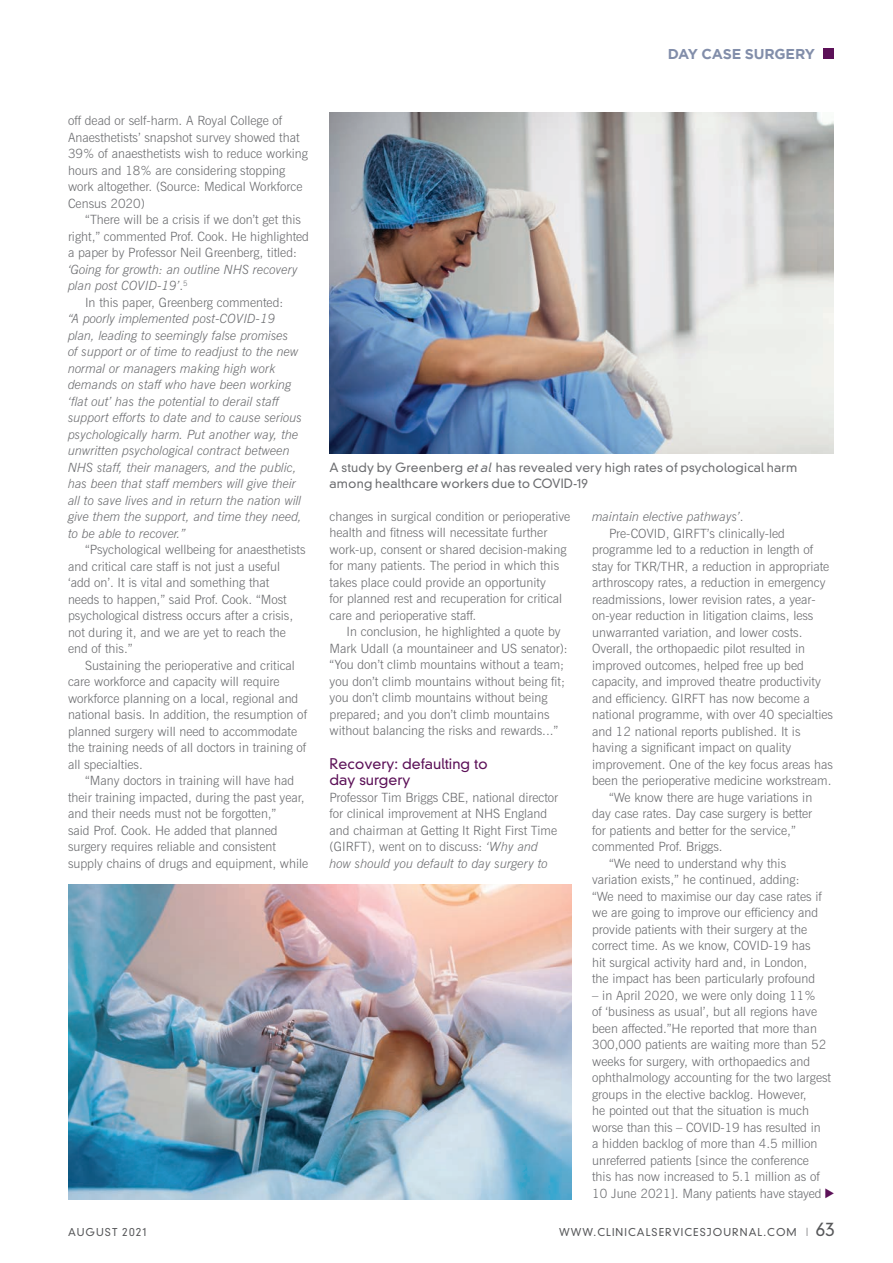
<style>
.page{position:relative;width:893px;height:1263px;background:#fff}
.page>*{position:absolute;margin:0;border:0;box-sizing:border-box;transform-origin:0 0}
._5_Feat_Xhead{font:300 14.25px/16.5px "DIN Neuzeit Grotesk";color:#5c1158}
.t1{font:700 14.25px "Gotham";letter-spacing:-.015em;color:#828eaa}
._4_Feat_Text_indent{font:300 12.75px/16.5px "News Gothic BT";color:#6c6d70}
._4_Feat_Text_indent-2{font:italic 300 12.75px/16.5px "News Gothic BT";color:#6c6d70}
._3_Feat_Text_Full_ou{font:300 12.75px/16.5px "News Gothic BT";color:#6c6d70}
._3_Feat_Text_Full_ou-2{font:italic 300 12.75px "News Gothic BT";color:#6c6d70}
._7_Feat_Caption{font:300 12.3px/16.5px "DIN Neuzeit Grotesk";letter-spacing:.01em;color:#6c6d70}
.t2{font:300 10.5px "DIN Neuzeit Grotesk";letter-spacing:.1em;color:#57585a}
.s1{font-style:italic}
.s2{font-style:normal}
.s3{font-size:10.8px}
.s4{font-family:"Gotham";font-size:11.25px}
.s5{font-size:18px}
</style>
<div class="page">
<div style="left:823px;top:48px;width:11px;height:11px;background:#5c1158"></div>
<img style="left:330px;top:113px;width:503px;height:341px">
<img style="left:68px;top:884px;width:504px;height:315px">
<p class="t1" style="left:668px;top:45px;width:149px">DAY CASE SURGERY</p>
<p class="_4_Feat_Text_indent" style="left:68px;top:112px;width:242px">off dead or self-harm. A Royal College of Anaesthetists’ snapshot survey showed that 39% of anaesthetists wish to reduce working hours and 18% are considering stopping work altogether. (Source: Medical Workforce Census 2020)</p>
<p class="_4_Feat_Text_indent" style="left:68px;top:211px;width:242px;text-indent:17px">“There will be a crisis if we don’t get this right,” commented Prof. Cook. He highlighted a paper by Professor Neil Greenberg, titled: <span class="s1">‘Going for growth: an outline NHS recovery plan post COVID-19’</span>.<sup>5</sup></p>
<p class="_4_Feat_Text_indent-2" style="left:68px;top:294px;width:236px;text-indent:17px"><span class="s2">In this paper, Greenberg commented:<br></span>“A poorly implemented post-COVID-19 plan, leading to seemingly false promises<br>of support or of time to readjust to the new normal or managers making high work demands on staff who have been working ‘flat out’ has the potential to derail staff support efforts to date and to cause serious psychologically harm. Put another way, the unwritten psychological contract between NHS staff, their managers, and the public, has been that staff members will give their all to save lives and in return the nation will give them the support, and time they need, to be able to recover.”</p>
<p class="_4_Feat_Text_indent" style="left:68px;top:541px;width:239px;text-indent:17px">“Psychological wellbeing for anaesthetists and critical care staff is not just a useful ‘add on’. It is vital and something that<br>needs to happen,” said Prof. Cook. “Most psychological distress occurs after a crisis, not during it, and we are yet to reach the end of this.”</p>
<p class="_4_Feat_Text_indent" style="left:68px;top:657px;width:240px;text-indent:17px">Sustaining the perioperative and critical care workforce and capacity will require workforce planning on a local, regional and national basis. In addition, the resumption of planned surgery will need to accommodate the training needs of all doctors in training of all specialties.</p>
<p class="_4_Feat_Text_indent" style="left:68px;top:772px;width:242px;text-indent:17px">“Many doctors in training will have had their training impacted, during the past year, and their needs must not be forgotten,”<br>said Prof. Cook. He added that planned surgery requires reliable and consistent supply chains of drugs and equipment, while</p>
<p class="_7_Feat_Caption" style="left:330px;top:459px;width:469px">A study by Greenberg <span class="s1">etal</span> has revealed very high rates of psychological harm among healthcare workers due to COVID-19</p>
<p class="_4_Feat_Text_indent" style="left:330px;top:508px;width:242px">changes in surgical condition or perioperative health and fitness will necessitate further work-up, consent or shared decision-making for many patients. The period in which this takes place could provide an opportunity<br>for planned rest and recuperation for critical care and perioperative staff.</p>
<p class="_4_Feat_Text_indent" style="left:330px;top:624px;width:240px;text-indent:17px">In conclusion, he highlighted a quote by Mark Udall (a mountaineer and US senator): “You don’t climb mountains without a team; you don’t climb mountains without being fit; you don’t climb mountains without being prepared; and you don’t climb mountains without balancing the risks and rewards...”</p>
<p class="_5_Feat_Xhead" style="left:330px;top:755px;width:160px">Recovery: defaulting to day surgery</p>
<p class="_3_Feat_Text_Full_ou" style="left:330px;top:789px;width:230px">Professor Tim Briggs CBE, national director for clinical improvement at NHS England and chairman at Getting It Right First Time (GIRFT), went on to discuss: <span class="s1">‘Why and how should you default to day surgery to</span></p>
<p class="_3_Feat_Text_Full_ou-2" style="left:592px;top:509px;width:153px">maintain elective pathways’<span class="s2">.</span></p>
<p class="_4_Feat_Text_indent" style="left:592px;top:525px;width:242px;text-indent:17px">Pre-COVID, GIRFT’s clinically-led programme led to a reduction in length of stay for TKR/THR, a reduction in appropriate arthroscopy rates, a reduction in emergency readmissions, lower revision rates, a year&shy;on-year reduction in litigation claims, less unwarranted variation, and lower costs.<br>Overall, the orthopaedic pilot resulted in improved outcomes, helped free up bed capacity, and improved theatre productivity and efficiency. GIRFT has now become a national programme, with over 40 specialties and 12 national reports published. It is having a significant impact on quality improvement. One of the key focus areas has been the perioperative medicine workstream.</p>
<p class="_4_Feat_Text_indent" style="left:592px;top:789px;width:222px;text-indent:17px">“We know there are huge variations in day case rates. Day case surgery is better for patients and better for the service,” commented Prof. Briggs.</p>
<p class="_4_Feat_Text_indent" style="left:592px;top:855px;width:231px;text-indent:17px">“We need to understand why this variation exists,” he continued, adding: “We need to maximise our day case rates if we are going to improve our efficiency and provide patients with their surgery at the correct time. As we know, COVID-19 has hit surgical activity hard and, in London, the impact has been particularly profound</p>
<p class="_4_Feat_Text_indent" style="left:592px;top:987px;width:240px">– in April 2020, we were only doing 11%<br>of ‘business as usual’, but all regions have been affected.”He reported that more than 300,000 patients are waiting more than 52 weeks for surgery, with orthopaedics and ophthalmology accounting for the two largest groups in the elective backlog. However,<br>he pointed out that the situation is much worse than this – COVID-19 has resulted in<br>a hidden backlog of more than 4.5 million unreferred patients [since the conference this has now increased to 5.1 million as of 10 June 2021]. Many patients have stayed</p>
<p class="t2" style="left:68px;top:1225px;width:80px">AUGUST <span class="s3">2021</span></p>
<p class="t2" style="left:559px;top:1225px;width:277px">WWW.CLINICALSERVICESJOURNAL.COM <span class="s4">l</span> <span class="s5">63</span></p>
</div>
